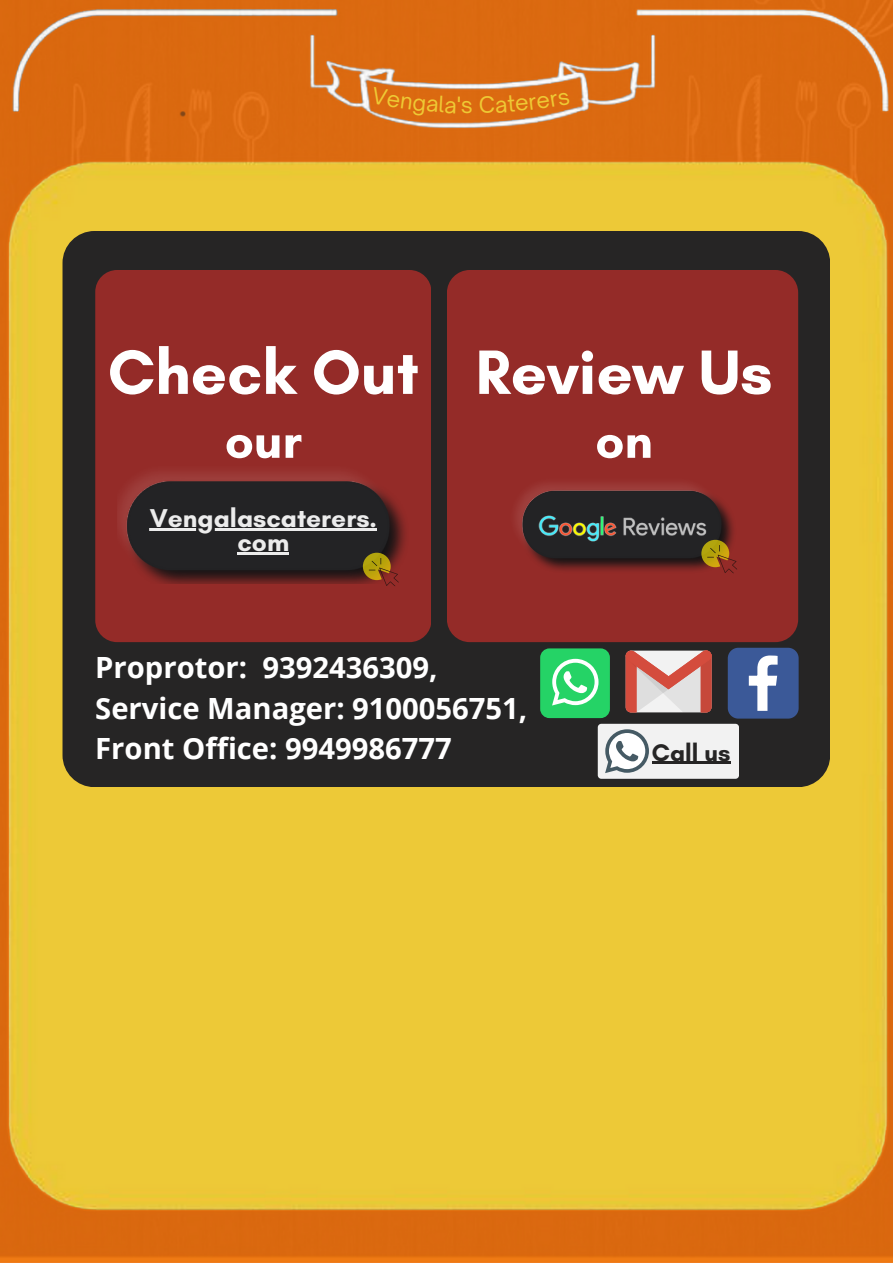
<style>
.page{position:relative;width:893px;height:1264px;background:#fff}
.page>*{position:absolute;margin:0;border:0;box-sizing:border-box;transform-origin:0 0}
.t1{font:700 63.75px "Glacial Indifference";color:#fff}
.t2{font:700 50.85px "Glacial Indifference";color:#fff}
.t3{font:700 29.25px "Open Sans";color:#fff}
.t4{font:700 26.25px/23.9px "Glacial Indifference";color:#fff;text-align:center}
.t5{font:700 24.45px "Glacial Indifference";color:#262525}
.t6{font:21.6px "Open Sauce One";color:#eec934}
</style>
<div class="page">
<img style="left:0;top:0;width:892px;height:1262px">
<div style="left:62px;top:231px;width:768px;height:556px;background:#262525;border-radius:32px"></div>
<div style="left:95px;top:270px;width:336px;height:372px;background:#942b28;border-radius:22px"></div>
<div style="left:447px;top:270px;width:351px;height:372px;background:#942b28;border-radius:23px"></div>
<img style="left:516px;top:484px;width:218px;height:87px">
<img style="left:537px;top:508px;width:172px;height:43px">
<svg style="left:701px;top:540px;width:36px;height:33px"></svg>
<img style="left:119px;top:473px;width:287px;height:110px">
<hr style="left:150px;top:528px;width:227px;height:2px;background:#fff">
<hr style="left:237px;top:552px;width:52px;height:2px;background:#fff">
<svg style="left:363px;top:552px;width:36px;height:34px"></svg>
<svg style="left:625px;top:650px;width:87px;height:62px;background:#daa39d"></svg>
<div style="left:540px;top:648px;width:70px;height:70px;background:#25d366;border-radius:9px"></div>
<svg style="left:552px;top:659px;width:46px;height:46px"></svg>
<div style="left:597px;top:723px;width:142px;height:55px;background:#f2f2f2;border-radius:4px"></div>
<svg style="left:605px;top:729px;width:44px;height:44px"></svg>
<svg style="left:727px;top:647px;width:71px;height:71px;background:#5971a4"></svg>
<hr style="left:651px;top:761px;width:79px;height:3px;background:#262525">
<div style="left:371px;top:87px;width:89px;height:29px;background:#db6a10"></div>
<div style="left:479px;top:91px;width:90px;height:22px;background:#db6a10"></div>
<p class="t6" style="left:460px;top:92px;width:14px">s</p>
<p class="t1" style="left:108px;top:333px;width:312px">Check Out</p>
<p class="t1" style="left:475px;top:333px;width:298px">Review Us</p>
<p class="t2" style="left:225px;top:409px;width:79px">our</p>
<p class="t2" style="left:595px;top:409px;width:59px">on</p>
<p class="t4" style="left:150px;top:505px;width:229px">Vengalascaterers. com</p>
<p class="t3" style="left:95px;top:647px;width:344px">Proprotor: 9392436309,</p>
<p class="t3" style="left:95px;top:687px;width:433px">Service Manager: 9100056751,</p>
<p class="t3" style="left:95px;top:728px;width:358px">Front Office: 9949986777</p>
<p class="t5" style="left:651px;top:737px;width:80px">Call us</p>
</div>
